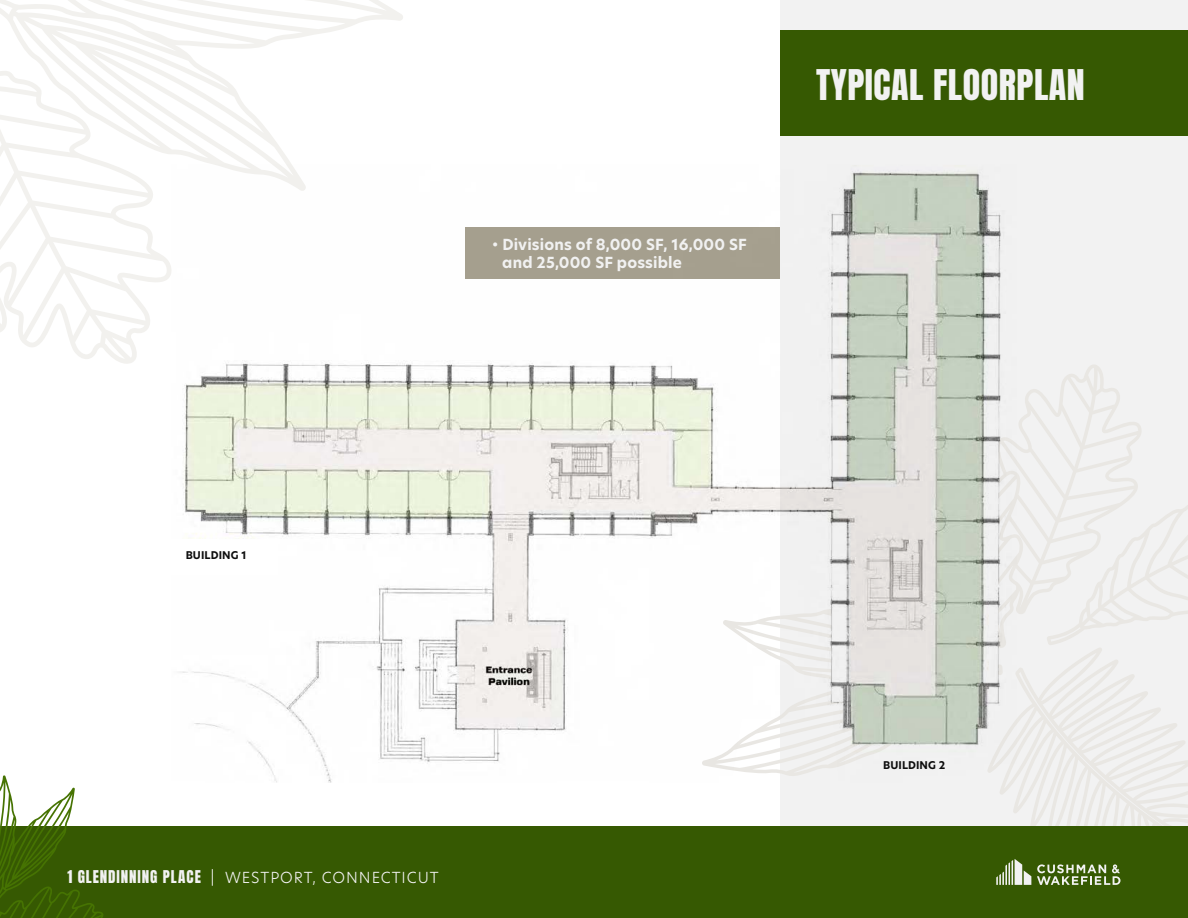
<style>
.page{position:relative;width:1188px;height:918px;background:#fff}
.page>*{position:absolute;margin:0;border:0;box-sizing:border-box;transform-origin:0 0}
.t1{font:36px "Anton";letter-spacing:.015em;color:#f2f2f2}
.t2{font:700 15px/18px "New Hero";letter-spacing:.01em;color:#f2f2f2}
.t3{font:300 15px "New Hero";letter-spacing:.06em;color:#f2f2f2}
.t4{font:700 10.5px "New Hero";letter-spacing:.01em;color:#0d0d0d}
.s1{font-family:"Anton";font-weight:400}
</style>
<div class="page">
<div style="left:780px;top:0;width:408px;height:826px;background:#f2f2f2"></div>
<svg style="left:1000px;top:648px;width:188px;height:178px"></svg>
<svg style="left:1017px;top:365px;width:124px;height:249px"></svg>
<svg style="left:1047px;top:485px;width:141px;height:160px"></svg>
<svg style="left:0;top:0;width:403px;height:165px"></svg>
<svg style="left:0;top:0;width:68px;height:1px"></svg>
<svg style="left:0;top:44px;width:173px;height:320px"></svg>
<div style="left:780px;top:30px;width:408px;height:106px;background:#365902"></div>
<img style="left:171px;top:165px;width:846px;height:618px">
<div style="left:0;top:826px;width:1188px;height:92px;background:#365902"></div>
<svg style="left:996px;top:859px;width:35px;height:26px"></svg>
<svg style="left:1037px;top:864px;width:83px;height:21px"></svg>
<svg style="left:0;top:775px;width:103px;height:143px"></svg>
<p class="t2" style="left:502px;top:236px;width:246px;text-indent:-10px">• Divisions of 8,000 SF, 16,000 SF and 25,000 SF possible</p>
<p class="t1" style="left:816px;top:67px;width:270px">TYPICAL FLOORPLAN</p>
<p class="t4" style="left:186px;top:548px;width:62px">BUILDING 1</p>
<p class="t3" style="left:68px;top:867px;width:373px"><span class="s1">1 GLENDINNING PLACE</span> | WESTPORT, CONNECTICUT</p>
<p class="t4" style="left:883px;top:758px;width:64px">BUILDING 2</p>
</div>
